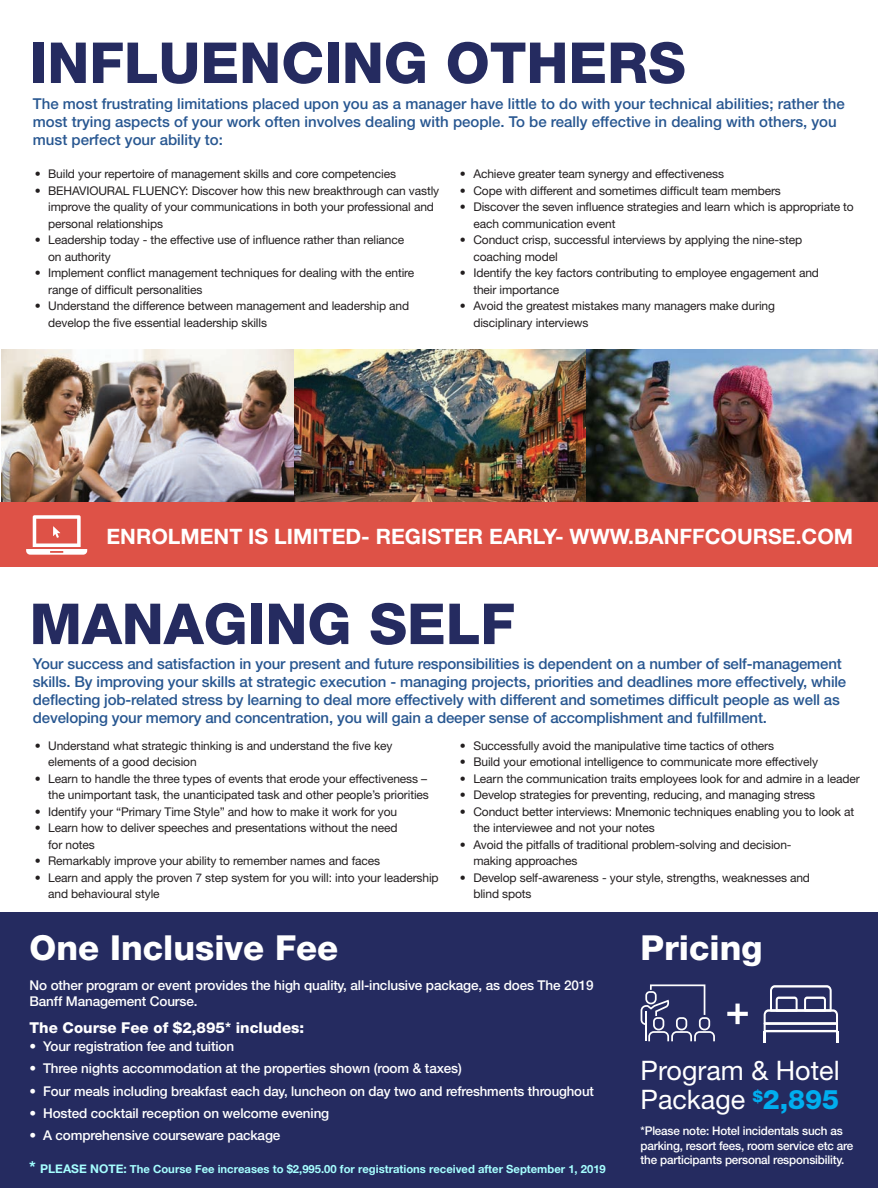
<style>
.page{position:relative;width:878px;height:1188px;background:#fff}
.page>*{position:absolute;margin:0;border:0;box-sizing:border-box;transform-origin:0 0}
.t1{font:800 56.55px "Helvetica Neue";color:#252b60}
.t2{font:800 34.5px "Helvetica Neue";color:#fff}
.t3{font:26.85px/28.3px "Helvetica Neue";color:#fff}
.Course_Byline{font:700 21.3px "Helvetica Neue";color:#fff}
.Course_Byline-2{font:500 15px/18px "Helvetica Neue";letter-spacing:-.01em;color:#285791}
.t4{font:800 15px "Helvetica Neue";color:#fff}
.t5{font:500 13.5px/16.2px "Helvetica Neue";letter-spacing:-.01em;color:#fff}
.t6{font:12px/16.5px "Helvetica Neue";letter-spacing:-.01em;color:#231f20}
.t7{font:500 12px/14.4px "Helvetica Neue";letter-spacing:-.015em;color:#fff}
.t8{font:700 11.25px "Helvetica Neue";color:#a6ffff}
.s1{font-weight:700}
.s2{font-size:16.5px;color:#a0ffff}
.s3{font-size:12px}
.s4{font-weight:800;color:#00aeef}
</style>
<div class="page">
<img style="left:2px;top:349px;width:292px;height:153px">
<img style="left:294px;top:349px;width:584px;height:153px">
<div style="left:0;top:913px;width:878px;height:275px;background:#252b60"></div>
<div style="left:0;top:502px;width:878px;height:65px;background:#de5247"></div>
<svg style="left:26px;top:515px;width:61px;height:40px"></svg>
<svg style="left:763px;top:985px;width:75px;height:58px"></svg>
<svg style="left:727px;top:1004px;width:20px;height:20px"></svg>
<svg style="left:640px;top:984px;width:75px;height:57px"></svg>
<p class="t1" style="left:30px;top:29px;width:657px">INFLUENCING OTHERS</p>
<p class="Course_Byline-2" style="left:33px;top:95px;width:813px">The most frustrating limitations placed upon you as a manager have little to do with your technical abilities; rather the most trying aspects of your work often involves dealing with people. To be really effective in dealing with others, you must perfect your ability to:</p>
<p class="t6" style="left:35px;top:165px;width:363px">• Build your repertoire of management skills and core competencies</p>
<p class="t6" style="left:48px;top:182px;width:392px;text-indent:-14px">• BEHAVIOURAL FLUENCY: Discover how this new breakthrough can vastly improve the quality of your communications in both your professional and personal relationships</p>
<p class="t6" style="left:48px;top:231px;width:357px;text-indent:-14px">• Leadership today - the effective use of influence rather than reliance on authority</p>
<p class="t6" style="left:48px;top:264px;width:367px;text-indent:-14px">• Implement conflict management techniques for dealing with the entire range of difficult personalities</p>
<p class="t6" style="left:48px;top:297px;width:362px;text-indent:-14px">• Understand the difference between management and leadership and develop the five essential leadership skills</p>
<p class="t6" style="left:460px;top:165px;width:266px">• Achieve greater team synergy and effectiveness</p>
<p class="t6" style="left:460px;top:182px;width:322px">• Cope with different and sometimes difficult team members</p>
<p class="t6" style="left:473px;top:198px;width:382px;text-indent:-14px">• Discover the seven influence strategies and learn which is appropriate to each communication event</p>
<p class="t6" style="left:473px;top:231px;width:330px;text-indent:-14px">• Conduct crisp, successful interviews by applying the nine-step coaching model</p>
<p class="t6" style="left:473px;top:264px;width:347px;text-indent:-14px">• Identify the key factors contributing to employee engagement and their importance</p>
<p class="t6" style="left:473px;top:297px;width:303px;text-indent:-14px">• Avoid the greatest mistakes many managers make during disciplinary interviews</p>
<p class="Course_Byline" style="left:106px;top:524px;width:748px">ENROLMENT IS LIMITED- REGISTER EARLY- WWW.BANFFCOURSE.COM</p>
<p class="t1" style="left:30px;top:590px;width:487px">MANAGING SELF</p>
<p class="Course_Byline-2" style="left:33px;top:654px;width:814px">Your success and satisfaction in your present and future responsibilities is dependent on a number of self-management skills. By improving your skills at strategic execution - managing projects, priorities and deadlines more effectively, while deflecting job-related stress by learning to deal more effectively with different and sometimes difficult people as well as developing your memory and concentration, you will gain a deeper sense of accomplishment and fulfillment.</p>
<p class="t6" style="left:48px;top:737px;width:346px;text-indent:-14px">• Understand what strategic thinking is and understand the five key elements of a good decision</p>
<p class="t6" style="left:35px;top:770px;width:395px;text-align:right">• Learn to handle the three types of events that erode your effectiveness – the unimportant task, the unanticipated task and other people’s priorities</p>
<p class="t6" style="left:35px;top:803px;width:364px">• Identify your “Primary Time Style” and how to make it work for you</p>
<p class="t6" style="left:48px;top:819px;width:351px;text-indent:-14px">• Learn how to deliver speeches and presentations without the need for notes</p>
<p class="t6" style="left:35px;top:852px;width:347px">• Remarkably improve your ability to remember names and faces</p>
<p class="t6" style="left:48px;top:869px;width:392px;text-indent:-14px">• Learn and apply the proven 7 step system for you will: into your leadership and behavioural style</p>
<p class="t6" style="left:460px;top:737px;width:316px">• Successfully avoid the manipulative time tactics of others</p>
<p class="t6" style="left:460px;top:753px;width:359px">• Build your emotional intelligence to communicate more effectively</p>
<p class="t6" style="left:460px;top:770px;width:401px">• Learn the communication traits employees look for and admire in a leader</p>
<p class="t6" style="left:460px;top:786px;width:357px">• Develop strategies for preventing, reducing, and managing stress</p>
<p class="t6" style="left:473px;top:803px;width:382px;text-indent:-14px">• Conduct better interviews: Mnemonic techniques enabling you to look at the interviewee and not your notes</p>
<p class="t6" style="left:473px;top:836px;width:319px;text-indent:-14px">• Avoid the pitfalls of traditional problem-solving and decision&shy;making approaches</p>
<p class="t6" style="left:473px;top:869px;width:338px;text-indent:-14px">• Develop self-awareness - your style, strengths, weaknesses and blind spots</p>
<p class="t2" style="left:30px;top:928px;width:310px">One Inclusive Fee</p>
<p class="t5" style="left:30px;top:977px;width:565px">No other program or event provides the high quality, all-inclusive package, as does The 2019<br>Banff Management Course.</p>
<p class="t4" style="left:30px;top:1019px;width:276px">The Course Fee of $2,895<span class="s1">*</span> includes:</p>
<p class="t5" style="left:30px;top:1038px;width:206px">• Your registration fee and tuition</p>
<p class="t5" style="left:30px;top:1060px;width:434px">• Three nights accommodation at the properties shown (room &amp; taxes)</p>
<p class="t5" style="left:30px;top:1083px;width:566px">• Four meals including breakfast each day, luncheon on day two and refreshments throughout</p>
<p class="t5" style="left:30px;top:1105px;width:301px">• Hosted cocktail reception on welcome evening</p>
<p class="t5" style="left:30px;top:1127px;width:252px">• A comprehensive courseware package</p>
<p class="t8" style="left:29px;top:1160px;width:578px"><span class="s2">*</span> <span class="s3">PLEASE NOTE:</span> The Course Fee increases to $2,995.00 for registrations received after September 1, 2019</p>
<p class="t2" style="left:640px;top:928px;width:124px">Pricing</p>
<p class="t3" style="left:640px;top:1056px;width:200px">Program &amp; Hotel<br>Package <sup>$</sup><span class="s4">2,895</span></p>
<p class="t7" style="left:640px;top:1124px;width:214px">*Please note: Hotel incidentals such as parking, resort fees, room service etc are the participants personal responsibility.</p>
</div>
